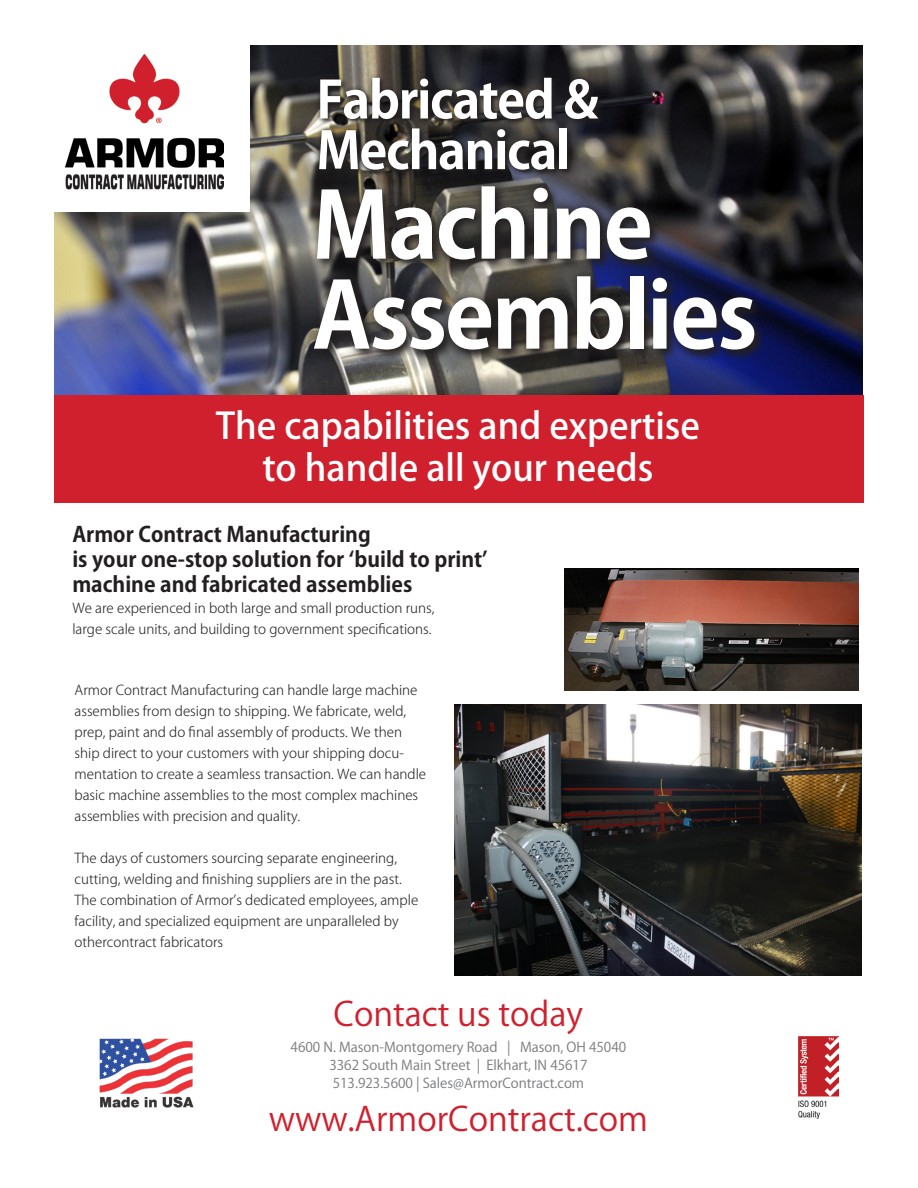
<style>
.page{position:relative;width:918px;height:1188px;background:#fff}
.page>*{position:absolute;margin:0;border:0;box-sizing:border-box;transform-origin:0 0}
.t1{font:700 90px "Koz Go Pro";letter-spacing:-.025em;color:#fff}
.t2{font:700 50.7px/50.7px "Koz Go Pro";letter-spacing:-.025em;color:#fff}
.t3{font:500 36px "Koz Go Pro";color:#fff}
.t4{font:33px "Koz Go Pro";color:#d0202e}
.t5{font:700 21px/25.2px "Koz Go Pro";color:#231f20}
.t6{font:300 13.5px/21px "Koz Go Pro";color:#231f20}
.t7{font:13.5px "Koz Go Pro";color:#787a7d}
</style>
<div class="page">
<img style="left:54px;top:45px;width:809px;height:350px">
<div style="left:38px;top:39px;width:211px;height:173px;background:#fff"></div>
<div style="left:304px;top:175px;width:461px;height:186px;background:#231f20;opacity:.75"></div>
<div style="left:54px;top:395px;width:810px;height:108px;background:#d0202e"></div>
<img style="left:455px;top:704px;width:407px;height:271px">
<img style="left:565px;top:568px;width:293px;height:122px">
<img style="left:798px;top:1037px;width:40px;height:81px">
<img style="left:66px;top:54px;width:158px;height:136px">
<div style="left:313px;top:72px;width:291px;height:104px;background:#231f20;opacity:.75"></div>
<img style="left:99px;top:1038px;width:95px;height:70px">
<p class="t2" style="left:316px;top:78px;width:284px">Fabricated &amp;<br>Mechanical</p>
<p class="t1" style="left:312px;top:168px;width:343px">Machine</p>
<p class="t1" style="left:312px;top:258px;width:447px">Assemblies</p>
<p class="t3" style="left:216px;top:403px;width:486px">The capabilities and expertise</p>
<p class="t3" style="left:262px;top:445px;width:393px">to handle all your needs</p>
<p class="t5" style="left:72px;top:523px;width:300px">Armor Contract Manufacturing</p>
<p class="t5" style="left:72px;top:548px;width:417px">is your one-stop solution for ‘build to print’ machine and fabricated assemblies</p>
<p class="t6" style="left:72px;top:598px;width:364px">We are experienced in both large and small production runs,</p>
<p class="t6" style="left:72px;top:619px;width:361px">large scale units, and building to government specifications.</p>
<p class="t6" style="left:75px;top:680px;width:353px">Armor Contract Manufacturing can handle large machine assemblies from design to shipping. We fabricate, weld, prep, paint and do final assembly of products. We then ship direct to your customers with your shipping docu&shy;mentation to create a seamless transaction. We can handle basic machine assemblies to the most complex machines</p>
<p class="t6" style="left:75px;top:806px;width:227px">assemblies with precision and quality.</p>
<p class="t6" style="left:75px;top:848px;width:345px">The days of customers sourcing separate engineering, cutting, welding and finishing suppliers are in the past.<br>The combination of Armor’s dedicated employees, ample facility, and specialized equipment are unparalleled by othercontract fabricators</p>
<p class="t4" style="left:334px;top:992px;width:251px">Contact us today</p>
<p class="t7" style="left:291px;top:1038px;width:337px">4600 N. Mason-Montgomery Road | Mason, OH 45040</p>
<p class="t7" style="left:329px;top:1056px;width:260px">3362 South Main Street | Elkhart, IN 45617</p>
<p class="t7" style="left:333px;top:1074px;width:253px">513.923.5600 | Sales@ArmorContract.com</p>
<p class="t4" style="left:269px;top:1097px;width:381px">www.ArmorContract.com</p>
</div>
